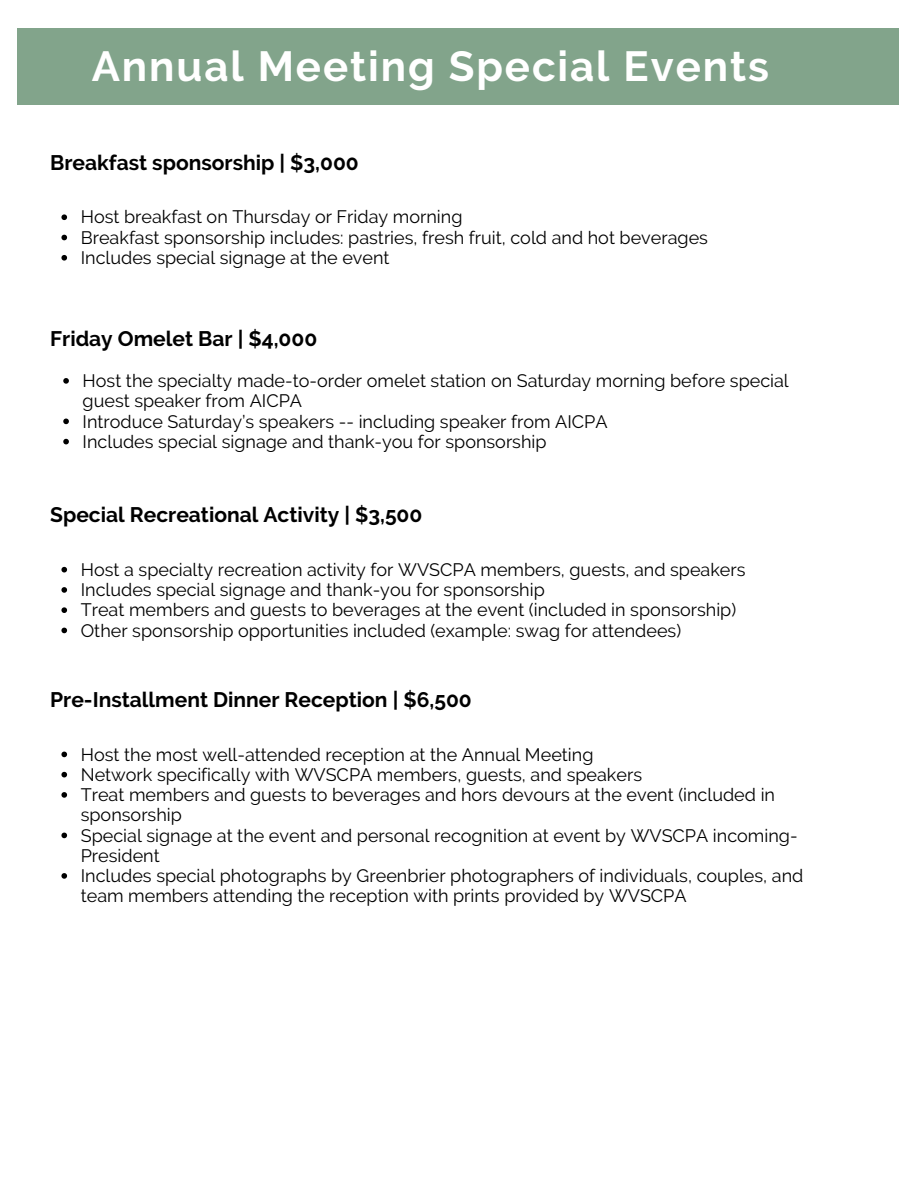
<style>
.page{position:relative;width:918px;height:1188px;background:#fff}
.page>*{position:absolute;margin:0;border:0;box-sizing:border-box;transform-origin:0 0}
.t1{font:700 42px "Raleway";letter-spacing:.045em;color:#fff}
.t2{font:700 21px "Raleway";color:#000}
.t3{font:18px/20.2px "Raleway";color:#000}
</style>
<div class="page">
<div style="left:17px;top:28px;width:882px;height:77px;background:#82a48b"></div>
<svg style="left:61px;top:214px;width:6px;height:6px"></svg>
<svg style="left:61px;top:235px;width:6px;height:5px"></svg>
<svg style="left:61px;top:255px;width:6px;height:6px"></svg>
<svg style="left:63px;top:378px;width:6px;height:6px"></svg>
<svg style="left:63px;top:419px;width:6px;height:5px"></svg>
<svg style="left:63px;top:439px;width:6px;height:5px"></svg>
<svg style="left:61px;top:567px;width:6px;height:5px"></svg>
<svg style="left:61px;top:587px;width:6px;height:6px"></svg>
<svg style="left:61px;top:607px;width:6px;height:6px"></svg>
<svg style="left:61px;top:628px;width:6px;height:5px"></svg>
<svg style="left:61px;top:752px;width:6px;height:5px"></svg>
<svg style="left:61px;top:772px;width:6px;height:5px"></svg>
<svg style="left:61px;top:792px;width:6px;height:6px"></svg>
<svg style="left:61px;top:833px;width:6px;height:5px"></svg>
<svg style="left:61px;top:873px;width:6px;height:6px"></svg>
<h1 class="t1" style="left:92px;top:42px;width:679px">Annual Meeting Special Events</h1>
<h2 class="t2" style="left:50px;top:150px;width:310px">Breakfast sponsorship | $3,000</h2>
<h2 class="t3" style="left:81px;top:207px;width:383px">Host breakfast on Thursday or Friday morning</h2>
<p class="t3" style="left:81px;top:227px;width:629px">Breakfast sponsorship includes: pastries, fresh fruit, cold and hot beverages</p>
<p class="t3" style="left:81px;top:247px;width:310px">Includes special signage at the event</p>
<p class="t2" style="left:50px;top:326px;width:269px">Friday Omelet Bar | $4,000</p>
<p class="t3" style="left:83px;top:371px;width:708px">Host the specialty made-to-order omelet station on Saturday morning before special guest speaker from AICPA</p>
<h2 class="t3" style="left:83px;top:411px;width:526px">Introduce Saturday’s speakers -- including speaker from AICPA</h2>
<p class="t3" style="left:83px;top:431px;width:466px">Includes special signage and thank-you for sponsorship</p>
<p class="t2" style="left:50px;top:503px;width:374px">Special Recreational Activity | $3,500</p>
<p class="t3" style="left:81px;top:559px;width:666px">Host a specialty recreation activity for WVSCPA members, guests, and speakers</p>
<p class="t3" style="left:81px;top:580px;width:466px">Includes special signage and thank-you for sponsorship</p>
<p class="t3" style="left:81px;top:600px;width:657px">Treat members and guests to beverages at the event (included in sponsorship)</p>
<h2 class="t3" style="left:81px;top:620px;width:602px">Other sponsorship opportunities included (example: swag for attendees)</h2>
<p class="t2" style="left:50px;top:687px;width:423px">Pre-Installment Dinner Reception | $6,500</p>
<p class="t3" style="left:81px;top:744px;width:514px">Host the most well-attended reception at the Annual Meeting</p>
<p class="t3" style="left:81px;top:764px;width:563px">Network specifically with WVSCPA members, guests, and speakers</p>
<p class="t3" style="left:81px;top:785px;width:696px">Treat members and guests to beverages and hors devours at the event (included in sponsorship</p>
<p class="t3" style="left:81px;top:825px;width:718px">Special signage at the event and personal recognition at event by WVSCPA incoming-<br>President</p>
<p class="t3" style="left:81px;top:866px;width:724px">Includes special photographs by Greenbrier photographers of individuals, couples, and team members attending the reception with prints provided by WVSCPA</p>
</div>
